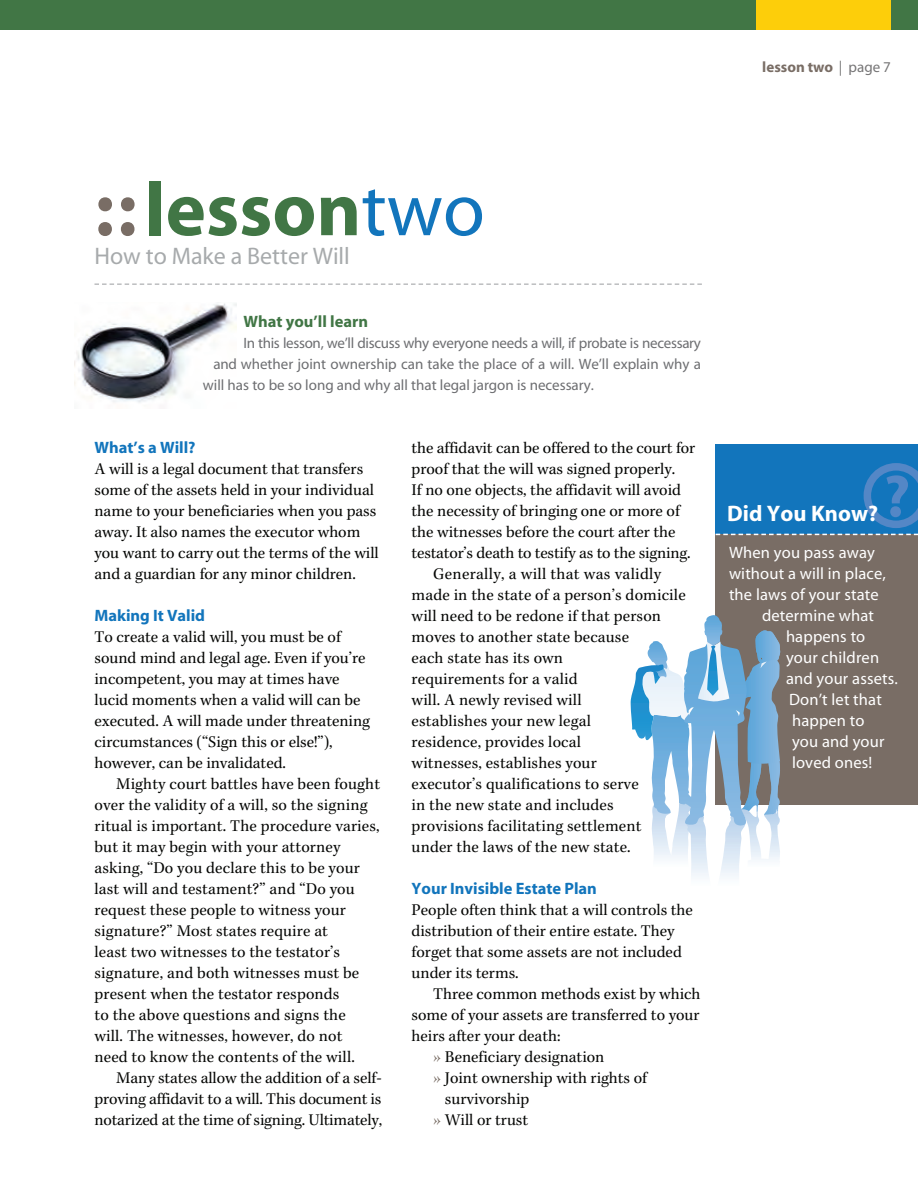
<style>
.page{position:relative;width:918px;height:1188px;background:#fff}
.page>*{position:absolute;margin:0;border:0;box-sizing:border-box;transform-origin:0 0}
.t1{font:700 76.5px "Myriad";color:#417645}
.t2{font:24px "Myriad";color:#a7aaac}
.t3{font:700 22.5px "Myriad";color:#fff}
.t4{font:16.5px/21px "Kepler";color:#040503}
.t5{font:16.5px "Myriad";letter-spacing:.01em;color:#fff}
.t6{font:700 16.5px "Myriad";color:#1275bc}
.t7{font:700 16.5px "Myriad";color:#417645}
.t8{font:15px "Myriad";color:#6d6e71}
.t9{font:15px "Myriad";letter-spacing:-.02em;color:#6d6e71}
.t10{font:700 15px "Myriad";color:#796d65}
.s1{font-weight:400;color:#767576}
.s2{color:#796d65}
.s3{font-weight:400;color:#1275bc}
</style>
<div class="page">
<div style="left:716px;top:510px;width:202px;height:295px;background:#796d65"></div>
<div style="left:0;top:0;width:918px;height:30px;background:#417645"></div>
<div style="left:756px;top:0;width:135px;height:30px;background:#fdce0a"></div>
<img style="left:74px;top:303px;width:162px;height:100px">
<div style="left:716px;top:444px;width:202px;height:90px;background:#1275bc"></div>
<svg style="left:864px;top:463px;width:54px;height:65px"></svg>
<div style="left:890px;top:506px;width:11px;height:11px;background:#5487c6;border-radius:50%"></div>
<svg style="left:716px;top:534px;width:202px;height:1px"></svg>
<svg style="left:94px;top:283px;width:608px;height:2px"></svg>
<svg style="left:631px;top:615px;width:149px;height:262px"></svg>
<p class="t10" style="left:762px;top:61px;width:130px">lesson two <span class="s1">| page 7</span></p>
<h2 class="t1" style="left:94px;top:181px;width:392px"><span class="s2">::</span> lesson<span class="s3">two</span></h2>
<h3 class="t2" style="left:94px;top:247px;width:257px">How to Make a Better Will</h3>
<h4 class="t7" style="left:243px;top:315px;width:126px">What you’ll learn</h4>
<p class="t9" style="left:243px;top:337px;width:459px">In this lesson, we’ll discuss why everyone needs a will, if probate is necessary</p>
<p class="t8" style="left:213px;top:358px;width:489px">and whether joint ownership can take the place of a will. We’ll explain why a</p>
<p class="t8" style="left:203px;top:379px;width:393px">will has to be so long and why all that legal jargon is necessary.</p>
<h4 class="t6" style="left:94px;top:441px;width:103px">What’s a Will?</h4>
<p class="t4" style="left:94px;top:460px;width:286px">A will is a legal document that transfers some of the assets held in your individual name to your beneficiaries when you pass away. It also names the executor whom you want to carry out the terms of the will and a guardian for any minor children.</p>
<h4 class="t6" style="left:94px;top:609px;width:112px">Making It Valid</h4>
<p class="t4" style="left:94px;top:628px;width:277px">To create a valid will, you must be of sound mind and legal age. Even if you’re incompetent, you may at times have lucid moments when a valid will can be executed. A will made under threatening circumstances (“Sign this or else!”), however, can be invalidated.</p>
<p class="t4" style="left:94px;top:775px;width:287px;text-indent:22px">Mighty court battles have been fought over the validity of a will, so the signing ritual is important. The procedure varies, but it may begin with your attorney asking, “Do you declare this to be your last will and testament?” and “Do you request these people to witness your signature?” Most states require at<br>least two witnesses to the testator’s signature, and both witnesses must be present when the testator responds<br>to the above questions and signs the<br>will. The witnesses, however, do not<br>need to know the contents of the will.</p>
<p class="t4" style="left:94px;top:1069px;width:289px;text-align:justify;text-indent:22px">Many states allow the addition of a self&shy;proving affidavit to a will. This document is notarized at the time of signing. Ultimately,</p>
<p class="t4" style="left:412px;top:439px;width:285px">the affidavit can be offered to the court for proof that the will was signed properly.<br>If no one objects, the affidavit will avoid the necessity of bringing one or more of the witnesses before the court after the testator’s death to testify as to the signing.</p>
<p class="t4" style="left:412px;top:565px;width:276px;text-indent:22px">Generally, a will that was validly made in the state of a person’s domicile will need to be redone if that person moves to another state because<br>each state has its own<br>requirements for a valid<br>will. A newly revised will<br>establishes your new legal<br>residence, provides local<br>witnesses, establishes your<br>executor’s qualifications to serve<br>in the new state and includes provisions facilitating settlement under the laws of the new state.</p>
<h4 class="t6" style="left:412px;top:882px;width:187px">Your Invisible Estate Plan</h4>
<p class="t4" style="left:412px;top:901px;width:283px">People often think that a will controls the distribution of their entire estate. They forget that some assets are not included under its terms.</p>
<p class="t4" style="left:412px;top:985px;width:290px;text-align:justify;text-indent:22px">Three common methods exist by which some of your assets are transferred to your heirs after your death:</p>
<p class="t4" style="left:433px;top:1048px;width:173px"><span class="s2">»</span> Beneficiary designation</p>
<p class="t4" style="left:445px;top:1069px;width:204px;text-indent:-12px"><span class="s2">»</span> Joint ownership with rights of survivorship</p>
<p class="t4" style="left:433px;top:1111px;width:97px"><span class="s2">»</span> Will or trust</p>
<h4 class="t3" style="left:727px;top:505px;width:153px">Did You Know?</h4>
<p class="t5" style="left:729px;top:546px;width:147px">When you pass away</p>
<p class="t5" style="left:729px;top:567px;width:158px">without a will in place,</p>
<p class="t5" style="left:729px;top:588px;width:151px">the laws of your state</p>
<p class="t5" style="left:762px;top:609px;width:114px">determine what</p>
<p class="t5" style="left:786px;top:630px;width:81px">happens to</p>
<p class="t5" style="left:786px;top:651px;width:95px">your children</p>
<p class="t5" style="left:786px;top:672px;width:113px">and your assets.</p>
<p class="t5" style="left:789px;top:693px;width:94px">Don’t let that</p>
<p class="t5" style="left:792px;top:714px;width:74px">happen to</p>
<p class="t5" style="left:792px;top:735px;width:94px">you and your</p>
<p class="t5" style="left:792px;top:756px;width:82px">loved ones!</p>
</div>
